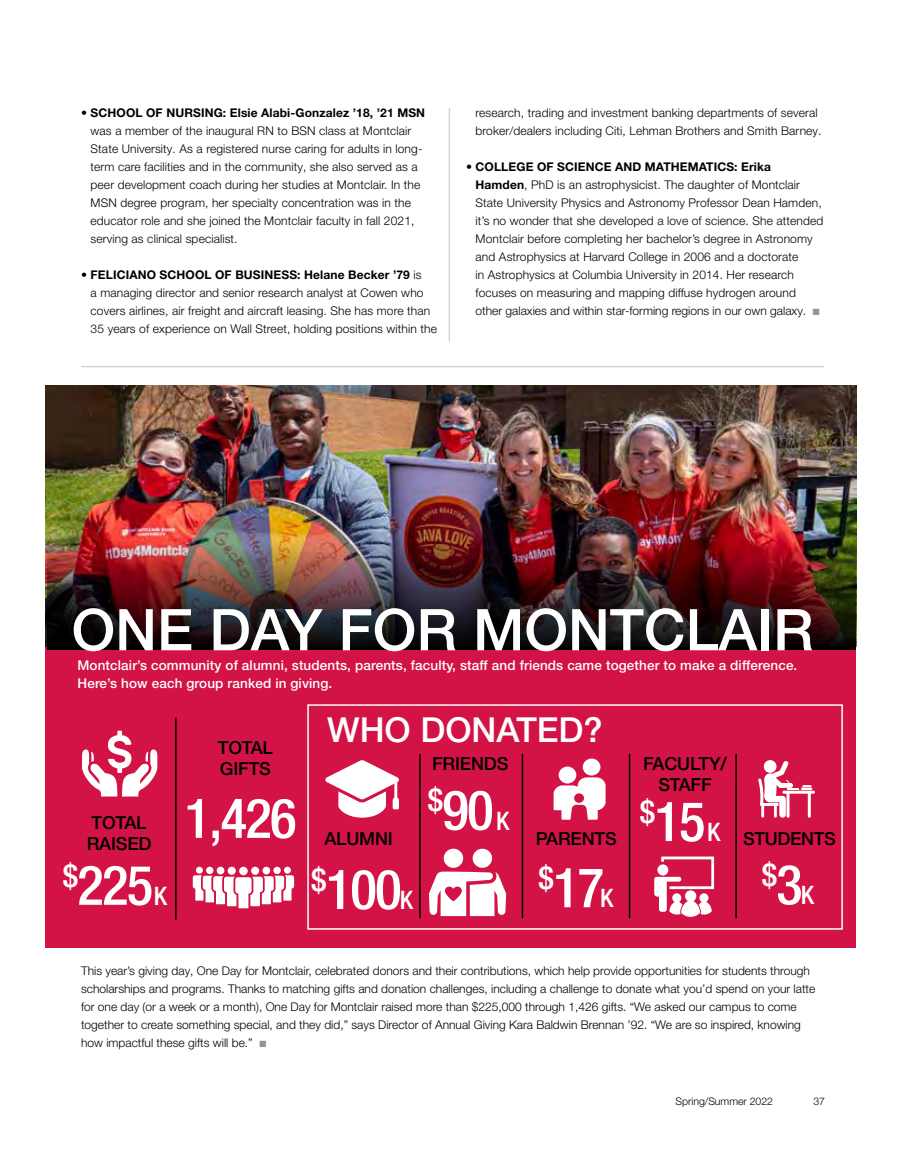
<style>
.page{position:relative;width:905px;height:1161px;background:#fff}
.page>*{position:absolute;margin:0;border:0;box-sizing:border-box;transform-origin:0 0}
.t1{font:500 57.6px "Helvetica Neue LT Pro";color:#fff}
.t2{font:500 condensed 55.05px "Helvetica Neue LT Pro";letter-spacing:-.03em;color:#fff}
.t3{font:500 34.5px "Helvetica Neue LT Pro";color:#fff}
.t4{font:500 condensed 32.1px "Helvetica Neue LT Pro";color:#fff}
.t5{font:500 18px/21px "Helvetica Neue LT Pro";letter-spacing:-.01em;color:#000}
.t6{font:500 13.5px/18px "Helvetica Neue LT Pro";letter-spacing:.01em;color:#fff}
.t7{font:300 12px/18px "Helvetica Neue LT Pro";letter-spacing:.01em;color:#000}
.t8{font:300 10.5px "Helvetica Neue LT Pro";color:#000}
.s1{font-weight:700}
.s2{color:#939598}
.s3{font-size:25.5px}
.s4{font-size:55.05px}
</style>
<div class="page">
<div style="left:46px;top:386px;width:810px;height:562px;background:#d31245"></div>
<svg style="left:82px;top:731px;width:75px;height:66px"></svg>
<div style="left:239px;top:867px;width:9px;height:8px;background:#fff;border-radius:50%"></div>
<div style="left:284px;top:867px;width:7px;height:7px;background:#fff;border-radius:50%"></div>
<div style="left:273px;top:867px;width:8px;height:7px;background:#fff;border-radius:50%"></div>
<div style="left:262px;top:867px;width:8px;height:7px;background:#fff;border-radius:50%"></div>
<div style="left:251px;top:867px;width:8px;height:8px;background:#fff;border-radius:50%"></div>
<div style="left:196px;top:867px;width:7px;height:7px;background:#fff;border-radius:50%"></div>
<div style="left:206px;top:867px;width:7px;height:7px;background:#fff;border-radius:50%"></div>
<div style="left:217px;top:867px;width:7px;height:7px;background:#fff;border-radius:50%"></div>
<div style="left:228px;top:867px;width:8px;height:8px;background:#fff;border-radius:50%"></div>
<svg style="left:193px;top:875px;width:101px;height:33px"></svg>
<hr style="left:175px;top:718px;width:1px;height:202px;background:#000">
<hr style="left:419px;top:754px;width:1px;height:164px;background:#000">
<hr style="left:521px;top:754px;width:2px;height:164px;background:#000">
<hr style="left:628px;top:754px;width:2px;height:164px;background:#000">
<hr style="left:735px;top:754px;width:1px;height:164px;background:#000">
<img style="left:46px;top:386px;width:810px;height:260px">
<img style="left:47px;top:542px;width:809px;height:108px">
<div style="left:307px;top:704px;width:535px;height:226px;border:2px solid #fff"></div>
<svg style="left:325px;top:760px;width:74px;height:58px"></svg>
<div style="left:443px;top:849px;width:20px;height:19px;background:#fff;border-radius:50%"></div>
<div style="left:472px;top:849px;width:20px;height:19px;background:#fff;border-radius:50%"></div>
<svg style="left:429px;top:872px;width:77px;height:44px"></svg>
<div style="left:558px;top:767px;width:18px;height:17px;background:#fff;border-radius:50%"></div>
<div style="left:582px;top:759px;width:18px;height:17px;background:#fff;border-radius:50%"></div>
<svg style="left:553px;top:777px;width:52px;height:43px"></svg>
<svg style="left:654px;top:857px;width:60px;height:60px"></svg>
<svg style="left:758px;top:761px;width:57px;height:57px"></svg>
<hr style="left:449px;top:108px;width:1px;height:233px;background:#c5c4c4">
<hr style="left:81px;top:366px;width:743px;height:1px;background:#c5c4c4">
<p class="t7" style="left:91px;top:103px;width:336px;text-indent:-10px">• <span class="s1">SCHOOL OF NURSING: Elsie Alabi-Gonzalez ’18, ’21 MSN </span>was a member of the inaugural RN to BSN class at Montclair State University. As a registered nurse caring for adults in long&shy;term care facilities and in the community, she also served as a peer development coach during her studies at Montclair. In the MSN degree program, her specialty concentration was in the educator role and she joined the Montclair faculty in fall 2021, serving as clinical specialist.</p>
<p class="t7" style="left:91px;top:265px;width:348px;text-indent:-10px">• <span class="s1">FELICIANO SCHOOL OF BUSINESS: Helane Becker ’79</span> is<br>a managing director and senior research analyst at Cowen who covers airlines, air freight and aircraft leasing. She has more than 35 years of experience on Wall Street, holding positions within the</p>
<p class="t7" style="left:475px;top:103px;width:347px">research, trading and investment banking departments of several broker/dealers including Citi, Lehman Brothers and Smith Barney.</p>
<p class="t7" style="left:475px;top:157px;width:349px;text-indent:-10px">• <span class="s1">COLLEGE OF SCIENCE AND MATHEMATICS: Erika Hamden</span>, PhD is an astrophysicist. The daughter of Montclair State University Physics and Astronomy Professor Dean Hamden, it’s no wonder that she developed a love of science. She attended Montclair before completing her bachelor’s degree in Astronomy and Astrophysics at Harvard College in 2006 and a doctorate<br>in Astrophysics at Columbia University in 2014. Her research focuses on measuring and mapping diffuse hydrogen around other galaxies and within star-forming regions in our own galaxy. <span class="s2">■</span></p>
<h1 class="t1" style="left:71px;top:595px;width:743px">ONE DAY FOR MONTCLAIR</h1>
<p class="t6" style="left:77px;top:656px;width:721px">Montclair’s community of alumni, students, parents, faculty, staff and friends came together to make a difference.<br>Here’s how each group ranked in giving.</p>
<h3 class="t3" style="left:327px;top:709px;width:277px">WHO DONATED?</h3>
<h3 class="t5" style="left:218px;top:736px;width:56px">TOTAL<br>GIFTS</h3>
<h3 class="t5" style="left:432px;top:753px;width:78px">FRIENDS</h3>
<h3 class="t5" style="left:643px;top:753px;width:85px;text-align:center">FACULTY/<br>STAFF</h3>
<h2 class="t2" style="left:428px;top:777px;width:83px"><sup>$</sup>90<span class="s3">K</span></h2>
<h2 class="t2" style="left:639px;top:788px;width:82px"><sup>$</sup>15<span class="s3">K</span></h2>
<h2 class="t2" style="left:184px;top:785px;width:114px">1,426</h2>
<h3 class="t5" style="left:87px;top:812px;width:66px">TOTAL<br>RAISED</h3>
<h2 class="t2" style="left:63px;top:852px;width:106px"><sup>$</sup>225<span class="s3">K</span></h2>
<h3 class="t5" style="left:324px;top:828px;width:70px">ALUMNI</h3>
<h3 class="t5" style="left:535px;top:828px;width:82px">PARENTS</h3>
<h3 class="t5" style="left:743px;top:828px;width:94px">STUDENTS</h3>
<h3 class="t4" style="left:761px;top:855px;width:54px">$<span class="s4">3</span><sub>K</sub></h3>
<h2 class="t2" style="left:538px;top:855px;width:76px"><sup>$</sup>17<span class="s3">K</span></h2>
<h2 class="t2" style="left:311px;top:856px;width:103px"><sup>$</sup>100<span class="s3">K</span></h2>
<p class="t7" style="left:81px;top:962px;width:735px">This year’s giving day, One Day for Montclair, celebrated donors and their contributions, which help provide opportunities for students through scholarships and programs. Thanks to matching gifts and donation challenges, including a challenge to donate what you’d spend on your latte for one day (or a week or a month), One Day for Montclair raised more than $225,000 through 1,426 gifts. “We asked our campus to come together to create something special, and they did,” says Director of Annual Giving Kara Baldwin Brennan ’92. “We are so inspired, knowing how impactful these gifts will be.” <span class="s2">■</span></p>
<p class="t8" style="left:675px;top:1095px;width:99px">Spring/Summer 2022</p>
<p class="t8" style="left:813px;top:1095px;width:13px">37</p>
</div>
